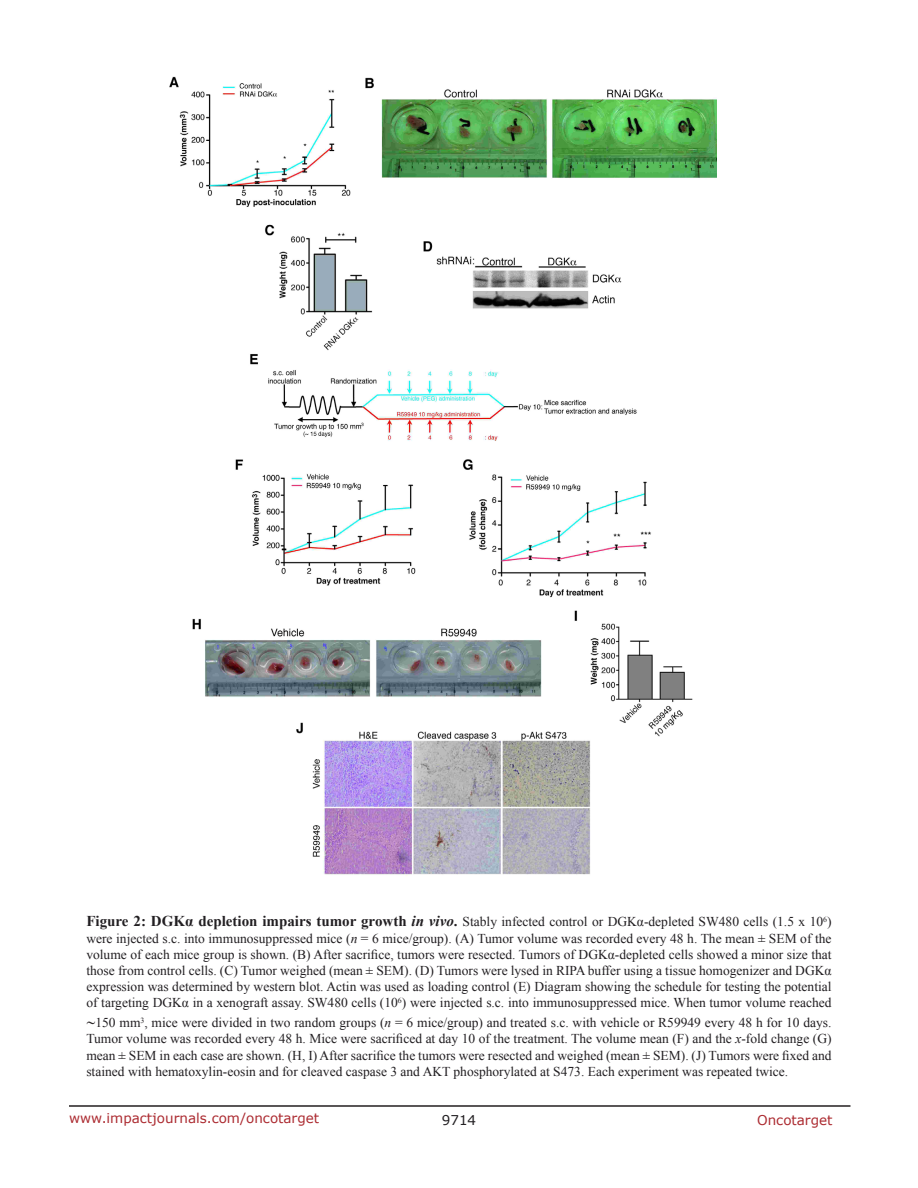
<style>
.page{position:relative;width:918px;height:1188px;background:#fff}
.page>*{position:absolute;margin:0;border:0;box-sizing:border-box;transform-origin:0 0}
.FigureText{font:13.5px/16.2px "Times New Roman";color:#221f22;text-align:justify}
.t1{font:13.5px "Verdana";color:#ac2b31}
.t2{font:13.5px "Verdana";color:#221f22}
.s1{font-weight:700;font-size:15px}
.s2{font-weight:700;font-style:italic;font-size:15px}
.s3{font-style:italic}
.s4{color:#231f20}
</style>
<div class="page">
<hr style="left:69px;top:1105px;width:781px;height:2px;background:#231f20">
<img style="left:169px;top:76px;width:547px;height:800px">
<p class="FigureText" style="left:86px;top:914px;width:747px"><span class="s1">Figure 2: DGKα depletion impairs tumor growth</span> <span class="s2">in vivo</span><span class="s1">.</span> Stably infected control or DGKα-depleted SW480 cells (1.5 x 10<sup>6</sup>) were injected s.c. into immunosuppressed mice (<span class="s3">n</span> = 6 mice/group). (A) Tumor volume was recorded every 48 h. The mean ± SEM of the volume of each mice group is shown. (B) After sacrifice, tumors were resected. Tumors of DGKα-depleted cells showed a minor size that those from control cells. (C) Tumor weighed (mean ± SEM). (D) Tumors were lysed in RIPA buffer using a tissue homogenizer and DGKα expression was determined by western blot. Actin was used as loading control (E) Diagram showing the schedule for testing the potential of targeting DGKα in a xenograft assay. SW480 cells (10<sup>6</sup>) were injected s.c. into immunosuppressed mice. When tumor volume reached</p>
<p class="FigureText" style="left:86px;top:1014px;width:747px"><span class="s4">∼</span>150 mm<sup>3</sup>, mice were divided in two random groups (<span class="s3">n</span> = 6 mice/group) and treated s.c. with vehicle or R59949 every 48 h for 10 days.<br>Tumor volume was recorded every 48 h. Mice were sacrificed at day 10 of the treatment. The volume mean (F) and the <span class="s3">x</span>-fold change (G) mean ± SEM in each case are shown. (H, I) After sacrifice the tumors were resected and weighed (mean ± SEM). (J) Tumors were fixed and stained with hematoxylin-eosin and for cleaved caspase 3 and AKT phosphorylated at S473. Each experiment was repeated twice.</p>
<p class="t1" style="left:69px;top:1109px;width:252px">www.impactjournals.com/oncotarget</p>
<p class="t2" style="left:442px;top:1111px;width:36px">9714</p>
<p class="t1" style="left:757px;top:1111px;width:77px">Oncotarget</p>
</div>
